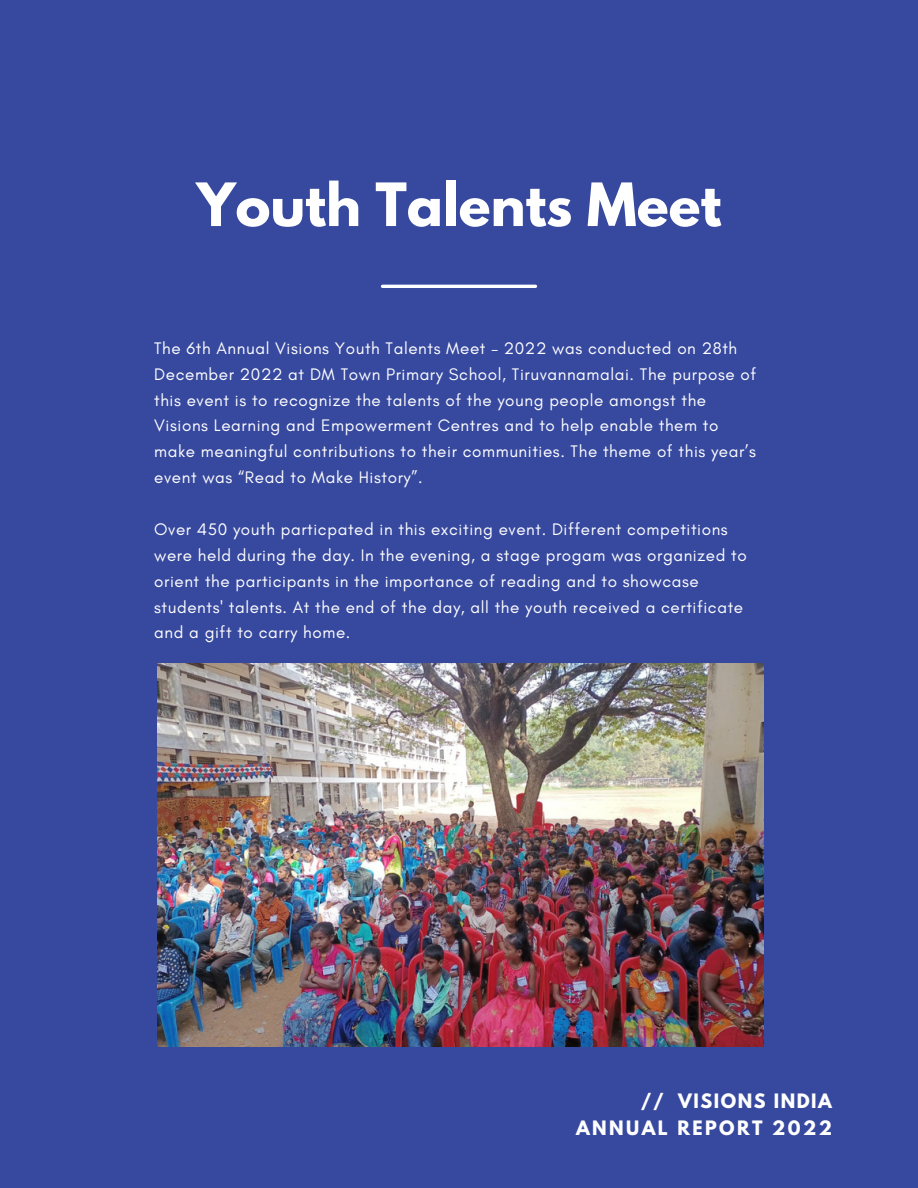
<style>
.page{position:relative;width:918px;height:1188px;background:#37499f}
.page>*{position:absolute;margin:0;border:0;box-sizing:border-box;transform-origin:0 0}
.t1{font:700 52.8px "League Spartan";color:#fff}
.t2{font:700 17.55px "League Spartan";letter-spacing:.135em;color:#fff}
.t3{font:700 17.55px "League Spartan";letter-spacing:.09em;color:#fff}
.t4{font:16.95px/25.8px "Glacial Indifference";letter-spacing:.035em;color:#fff}
</style>
<div class="page">
<hr style="left:383px;top:285px;width:153px;height:3px;background:#fff">
<img style="left:157px;top:664px;width:607px;height:382px">
<h1 class="t1" style="left:197px;top:179px;width:526px">Youth Talents Meet</h1>
<p class="t4" style="left:154px;top:335px;width:604px">The 6th Annual Visions Youth Talents Meet – 2022 was conducted on 28th December 2022 at DM Town Primary School, Tiruvannamalai. The purpose of this event is to recognize the talents of the young people amongst the Visions Learning and Empowerment Centres and to help enable them to make meaningful contributions to their communities. The theme of this year’s event was “Read to Make History”.</p>
<p class="t4" style="left:154px;top:516px;width:594px">Over 450 youth particpated in this exciting event. Different competitions were held during the day. In the evening, a stage progam was organized to orient the participants in the importance of reading and to showcase students' talents. At the end of the day, all the youth received a certificate and a gift to carry home.</p>
<p class="t3" style="left:641px;top:1092px;width:193px">// VISIONS INDIA</p>
<p class="t2" style="left:576px;top:1120px;width:257px">ANNUAL REPORT 2022</p>
</div>
